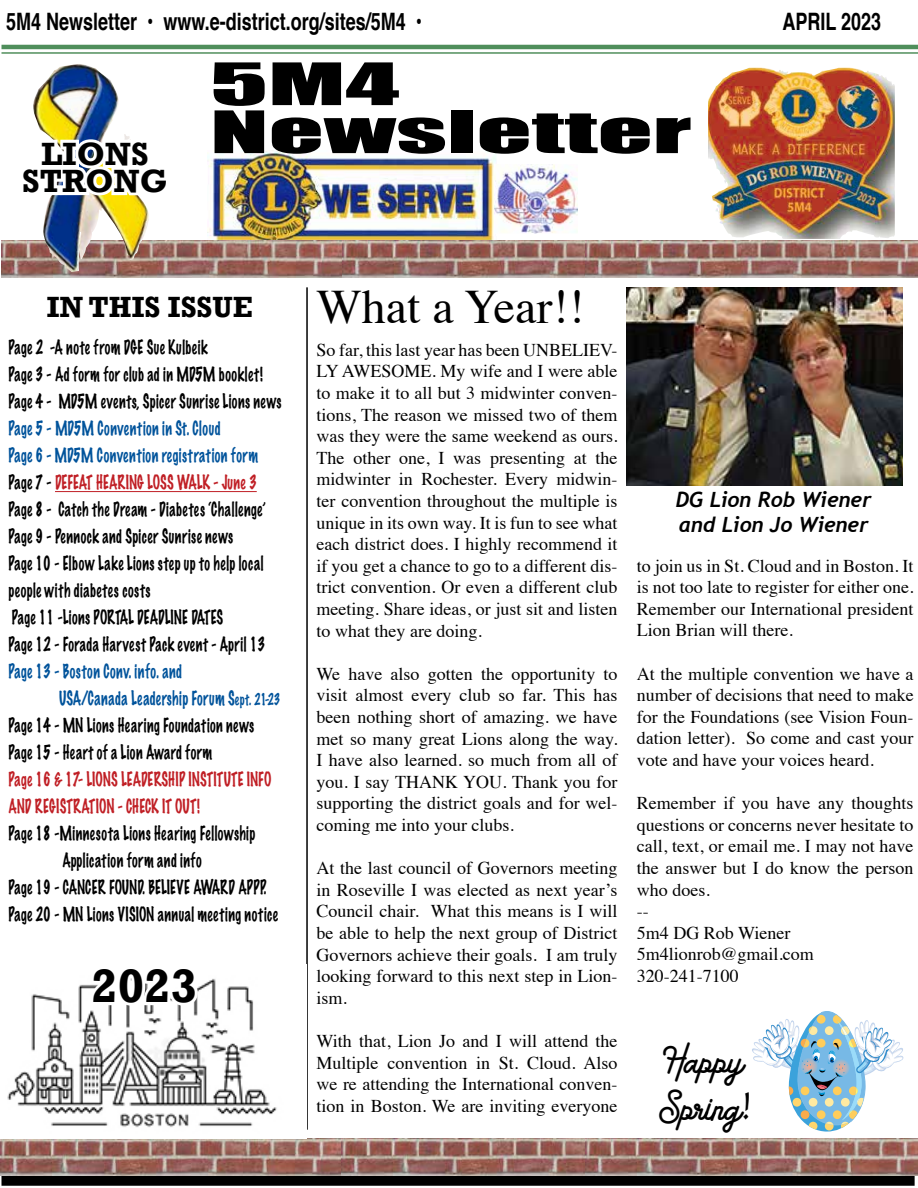
<style>
.page{position:relative;width:918px;height:1188px;background:#fff}
.page>*{position:absolute;margin:0;border:0;box-sizing:border-box;transform-origin:0 0}
.t1{font:54px/48px "Impact";color:#000;scale:2 1}
.t2{font:48px "Times";color:#000}
.t3{font:700 48px "Rockwell";color:#000}
.t4{font:39px/46.8px "American Lemon";color:#000}
.t5{font:700 33px/27px "Rockwell";color:#000}
.t6{font:700 30px "Rockwell";color:#000}
.t7{font:700 24px "Helvetica";color:#000;scale:.75 1}
.t8{font:italic 700 21px/25.2px "Trebuchet";color:#000}
.t9{font:18px/21.6px "Times";color:#000;text-align:justify}
.t10{font:100 18px/27px "Marker Felt";letter-spacing:.035em;color:#000;scale:.75 1}
.t11{font:100 18px/27px "Marker Felt";color:#c01f25;scale:.75 1}
.t12{font:100 18px "Marker Felt";letter-spacing:.035em;color:#00539b;scale:.75 1}
.t13{font:100 18px "Marker Felt";color:#000;scale:.75 1}
.s1{color:#00539b}
.s2{color:#c01f25}
.s3{font-size:15px}
.s4{font-family:"Apple Chancery"}
</style>
<div class="page">
<hr style="left:2px;top:45px;width:916px;height:4px;background:#4f8e5b">
<hr style="left:2px;top:52px;width:916px;height:2px;background:#1b6d2a">
<img style="left:207px;top:150px;width:290px;height:91px">
<img style="left:494px;top:165px;width:83px;height:68px">
<div style="left:2px;top:1175px;width:913px;height:11px;background:#000"></div>
<hr style="left:306px;top:287px;width:2px;height:843px;background:#000">
<img style="left:708px;top:68px;width:187px;height:171px">
<img style="left:2px;top:241px;width:340px;height:36px">
<img style="left:342px;top:241px;width:244px;height:36px">
<img style="left:586px;top:241px;width:332px;height:36px">
<img style="left:32px;top:64px;width:118px;height:208px">
<svg style="left:32px;top:126px;width:118px;height:80px"></svg>
<img style="left:1px;top:1139px;width:340px;height:36px">
<img style="left:341px;top:1139px;width:244px;height:36px">
<img style="left:585px;top:1139px;width:332px;height:36px">
<img style="left:7px;top:978px;width:270px;height:149px">
<svg style="left:86px;top:978px;width:116px;height:31px"></svg>
<img style="left:626px;top:287px;width:276px;height:199px">
<hr style="left:55px;top:491px;width:202px;height:1px;background:#c01f25">
<svg style="left:752px;top:1011px;width:151px;height:121px"></svg>
<h3 class="t7" style="left:6px;top:2px;width:556px">5M4 Newsletter • www.e-district.org/sites/5M4 •</h3>
<h3 class="t7" style="left:782px;top:2px;width:133px">APRIL 2023</h3>
<h1 class="t1" style="left:210px;top:59px;width:242px">5M4<br>Newsletter</h1>
<h3 class="t5" style="left:22px;top:141px;width:147px;text-indent:19px">LIONS<br>STRONG</h3>
<h3 class="t6" style="left:47px;top:289px;width:208px">IN THIS ISSUE</h3>
<p class="t10" style="left:8px;top:334px;width:366px">Page 2 -A note from DGE Sue Kulbeik<br>Page 3 - Ad form for club ad in MD5M booklet!<br>Page 4 - MD5M events, Spicer Sunrise Lions news</p>
<p class="t10" style="left:8px;top:415px;width:345px"><span class="s1">Page 5 - MD5M Convention in St. Cloud<br>Page 6 - MD5M Convention registration form </span>Page 7 - <span class="s2">DEFEAT HEARING LOSS WALK - June 3<br></span>Page 8 - Catch the Dream - Diabetes ‘Challenge’ Page 9 - Pennock and Spicer Sunrise news<br>Page 10 - Elbow Lake Lions step up to help local people with diabetes costs<br>Page 11 -Lions PORTAL DEADLINE DATES<br>Page 12 - Forada Harvest Pack event - April 13</p>
<p class="t12" style="left:8px;top:657px;width:233px">Page 13 - Boston Conv. info. and</p>
<p class="t12" style="left:59px;top:684px;width:296px">USA/Canada Leadership Forum S<span class="s3">ept. 21-23</span></p>
<p class="t10" style="left:8px;top:712px;width:329px">Page 14 - MN Lions Hearing Foundation news</p>
<p class="t10" style="left:8px;top:739px;width:273px">Page 15 - Heart of a Lion Award form</p>
<p class="t11" style="left:8px;top:766px;width:352px">Page 16 &amp; 17- LIONS LEADERSHIP INSTITUTE INFO<br>AND REGISTRATION - CHECK IT OUT!</p>
<p class="t10" style="left:8px;top:820px;width:331px">Page 18 -Minnesota Lions Hearing Fellowship</p>
<p class="t10" style="left:62px;top:847px;width:187px">Application form and info</p>
<p class="t13" style="left:8px;top:873px;width:345px">Page 19 - CANCER FOUND. BELIEVE AWARD APPP.</p>
<p class="t10" style="left:8px;top:901px;width:361px">Page 20 - MN Lions VISION annual meeting notice</p>
<h2 class="t3" style="left:91px;top:957px;width:107px">2023</h2>
<h2 class="t2" style="left:317px;top:262px;width:269px">What a Year!!</h2>
<p class="t9" style="left:317px;top:337px;width:303px">So far, this last year has been UNBELIEV-LY AWESOME. My wife and I were able to make it to all but 3 midwinter conven&shy;tions, The reason we missed two of them was they were the same weekend as ours.<br>The other one, I was presenting at the midwinter in Rochester. Every midwin&shy;ter convention throughout the multiple is unique in its own way. It is fun to see what each district does. I highly recommend it if you get a chance to go to a different dis&shy;trict convention. Or even a different club meeting. Share ideas, or just sit and listen to what they are doing.</p>
<p class="t9" style="left:317px;top:661px;width:303px">We have also gotten the opportunity to visit almost every club so far. This has been nothing short of amazing. we have met so many great Lions along the way.<br>I have also learned. so much from all of you. I say THANK YOU. Thank you for supporting the district goals and for wel&shy;coming me into your clubs.</p>
<p class="t9" style="left:317px;top:856px;width:303px">At the last council of Governors meeting in Roseville I was elected as next year’s Council chair. What this means is I will be able to help the next group of District Governors achieve their goals. I am truly looking forward to this next step in Lion&shy;ism.</p>
<p class="t9" style="left:317px;top:1029px;width:303px">With that, Lion Jo and I will attend the Multiple convention in St. Cloud. Also we re attending the International conven&shy;tion in Boston. We are inviting everyone</p>
<p class="t8" style="left:676px;top:487px;width:197px">DG Lion Rob Wiener and Lion Jo Wiener</p>
<p class="t9" style="left:637px;top:553px;width:278px">to join us in St. Cloud and in Boston. It is not too late to register for either one.<br>Remember our International president Lion Brian will there.</p>
<p class="t9" style="left:637px;top:661px;width:278px">At the multiple convention we have a number of decisions that need to make for the Foundations (see Vision Foun&shy;dation letter). So come and cast your vote and have your voices heard.</p>
<p class="t9" style="left:637px;top:791px;width:278px;text-align:left">Remember if you have any thoughts questions or concerns never hesitate to call, text, or email me. I may not have the answer but I do know the person who does.<br>--<br>5m4 DG Rob Wiener<br>5m4lionrob@gmail.com<br>320-241-7100</p>
<h3 class="t4" style="left:659px;top:1039px;width:93px">Happy<br>Spring<span class="s4">!</span></h3>
</div>
